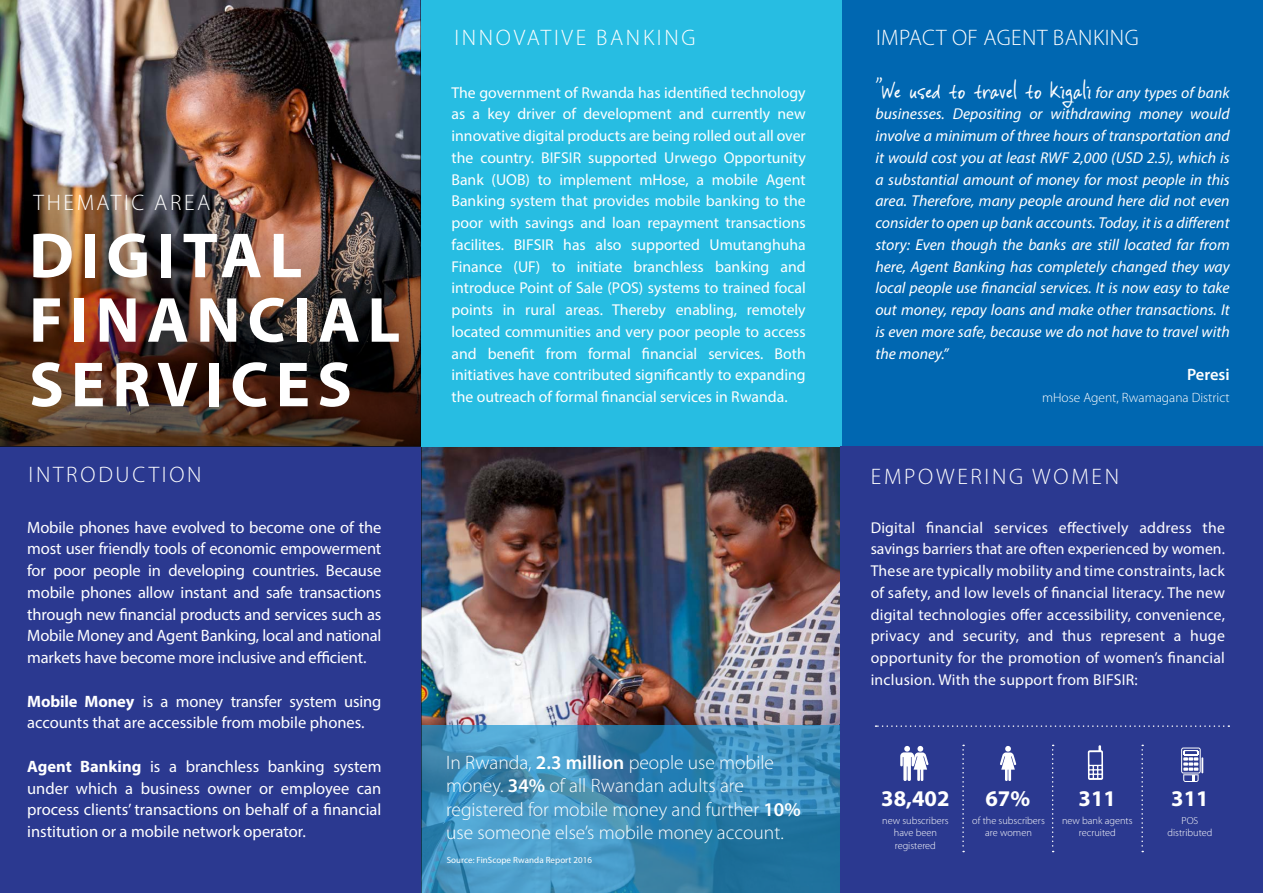
<style>
.page{position:relative;width:1263px;height:893px;background:#fff}
.page>*{position:absolute;margin:0;border:0;box-sizing:border-box;transform-origin:0 0}
.t1{font:700 64.2px/64.5px "Myriad Pro";letter-spacing:.11em;color:#fff}
.t2{font:25.5px "Vinc Hand";letter-spacing:-.05em;color:#fff}
.t3{font:300 22.5px "Myriad Pro";letter-spacing:.12em;color:#fff}
.t4{font:300 22.5px "Myriad Pro";letter-spacing:.02em;color:#fff}
.t5{font:700 22.5px "Myriad Pro";color:#fff}
.t6{font:300 19.5px/23.4px "Myriad Pro";color:#fff}
.t7{font:16.5px/21.8px "Myriad Pro";letter-spacing:-.005em;color:#fff;text-align:justify}
.t8{font:600 16.5px "Myriad Pro";color:#fff}
.t9{font:15.75px/21.8px "Myriad Pro";letter-spacing:.005em;color:#fff;text-align:justify}
.t10{font:italic 15.75px/21.8px "Myriad Pro";color:#fff;text-align:justify}
.t11{font:300 13.5px "Myriad Pro";color:#fff}
.t12{font:300 10.35px/12.3px "Myriad Pro";color:#fff;text-align:center}
.t13{font:9px "Myriad Pro";letter-spacing:.005em;color:#fff}
.s1{font-family:"Myriad Pro";font-style:italic;font-size:15.75px}
.s2{font-weight:700}
.s3{font-weight:600}
</style>
<div class="page">
<img style="left:422px;top:446px;width:418px;height:279px">
<svg style="left:422px;top:725px;width:418px;height:168px;background:#398ab6"></svg>
<img style="left:0;top:0;width:421px;height:184px">
<hr style="left:421px;top:0;width:1px;height:893px;background:#000">
<div style="left:0;top:446px;width:421px;height:447px;background:#2b3990"></div>
<div style="left:842px;top:0;width:421px;height:448px;background:#0067b1"></div>
<div style="left:421px;top:0;width:421px;height:446px;background:#27bde2"></div>
<img style="left:0;top:184px;width:421px;height:262px">
<div style="left:840px;top:446px;width:423px;height:447px;background:#2b3990"></div>
<svg style="left:875px;top:725px;width:354px;height:2px"></svg>
<svg style="left:900px;top:746px;width:28px;height:35px"></svg>
<svg style="left:1000px;top:746px;width:16px;height:35px"></svg>
<svg style="left:962px;top:745px;width:2px;height:107px"></svg>
<svg style="left:1052px;top:745px;width:2px;height:107px"></svg>
<svg style="left:1141px;top:745px;width:2px;height:107px"></svg>
<svg style="left:1088px;top:745px;width:15px;height:35px"></svg>
<svg style="left:1181px;top:747px;width:22px;height:35px"></svg>
<h3 class="t3" style="left:34px;top:191px;width:178px">THEMATIC AREA</h3>
<h1 class="t1" style="left:29px;top:221px;width:373px">DIGITAL<br>FINANCIAL<br>SERVICES</h1>
<h3 class="t3" style="left:454px;top:25px;width:243px">INNOVATIVE BANKING</h3>
<h3 class="t4" style="left:876px;top:25px;width:264px">IMPACT OF AGENT BANKING</h3>
<p class="t9" style="left:451px;top:81px;width:356px">The government of Rwanda has identified technology as a key driver of development and currently new innovative digital products are being rolled out all over the country. BIFSIR supported Urwego Opportunity Bank (UOB) to implement mHose, a mobile Agent Banking system that provides mobile banking to the poor with savings and loan repayment transactions facilites. BIFSIR has also supported Umutanghuha Finance (UF) to initiate branchless banking and introduce Point of Sale (POS) systems to trained focal points in rural areas. Thereby enabling, remotely located communities and very poor people to access and benefit from formal financial services. Both initiatives have contributed significantly to expanding the outreach of formal financial services in Rwanda.</p>
<h2 class="t2" style="left:875px;top:74px;width:356px">“We used to travel to Kigali <span class="s1">for any types of bank</span></h2>
<p class="t10" style="left:875px;top:103px;width:356px">businesses. Depositing or withdrawing money would involve a minimum of three hours of transportation and it would cost you at least RWF 2,000 (USD 2.5), which is a substantial amount of money for most people in this area. Therefore, many people around here did not even consider to open up bank accounts. Today, it is a different story: Even though the banks are still located far from here, Agent Banking has completely changed they way local people use financial services. It is now easy to take out money, repay loans and make other transactions. It is even more safe, because we do not have to travel with the money.”</p>
<p class="t8" style="left:1187px;top:364px;width:44px">Peresi</p>
<p class="t11" style="left:1042px;top:390px;width:189px">mHose Agent, Rwamagana District</p>
<h3 class="t3" style="left:29px;top:462px;width:174px">INTRODUCTION</h3>
<h3 class="t3" style="left:871px;top:464px;width:250px">EMPOWERING WOMEN</h3>
<p class="t7" style="left:27px;top:516px;width:356px">Mobile phones have evolved to become one of the most user friendly tools of economic empowerment for poor people in developing countries. Because mobile phones allow instant and safe transactions through new financial products and services such as Mobile Money and Agent Banking, local and national markets have become more inclusive and efficient.</p>
<p class="t7" style="left:27px;top:690px;width:356px"><span class="s2">Mobile Money</span> is a money transfer system using accounts that are accessible from mobile phones.</p>
<p class="t7" style="left:27px;top:755px;width:356px"><span class="s2">Agent Banking</span> is a branchless banking system under which a business owner or employee can process clients’ transactions on behalf of a financial institution or a mobile network operator.</p>
<p class="t6" style="left:446px;top:751px;width:356px">In Rwanda, <span class="s3">2.3 million</span> people use mobile money. <span class="s3">34%</span> of all Rwandan adults are registered for mobile money and further <span class="s3">10% </span>use someone else’s mobile money account.</p>
<p class="t13" style="left:447px;top:854px;width:147px">Source: FinScope Rwanda Report 2016</p>
<p class="t9" style="left:871px;top:516px;width:356px">Digital financial services effectively address the savings barriers that are often experienced by women.<br>These are typically mobility and time constraints, lack of safety, and low levels of financial literacy. The new digital technologies offer accessibility, convenience, privacy and security, and thus represent a huge opportunity for the promotion of women’s financial inclusion. With the support from BIFSIR:</p>
<h3 class="t5" style="left:881px;top:784px;width:70px">38,402</h3>
<h3 class="t5" style="left:985px;top:784px;width:46px">67%</h3>
<h3 class="t5" style="left:1078px;top:784px;width:39px">311</h3>
<h3 class="t5" style="left:1171px;top:784px;width:39px">311</h3>
<p class="t12" style="left:882px;top:815px;width:68px">new subscribers have been registered</p>
<p class="t12" style="left:972px;top:815px;width:74px">of the subscribers are women</p>
<p class="t12" style="left:1062px;top:815px;width:72px">new bank agents recruited</p>
<p class="t12" style="left:1167px;top:815px;width:46px">POS distributed</p>
</div>
